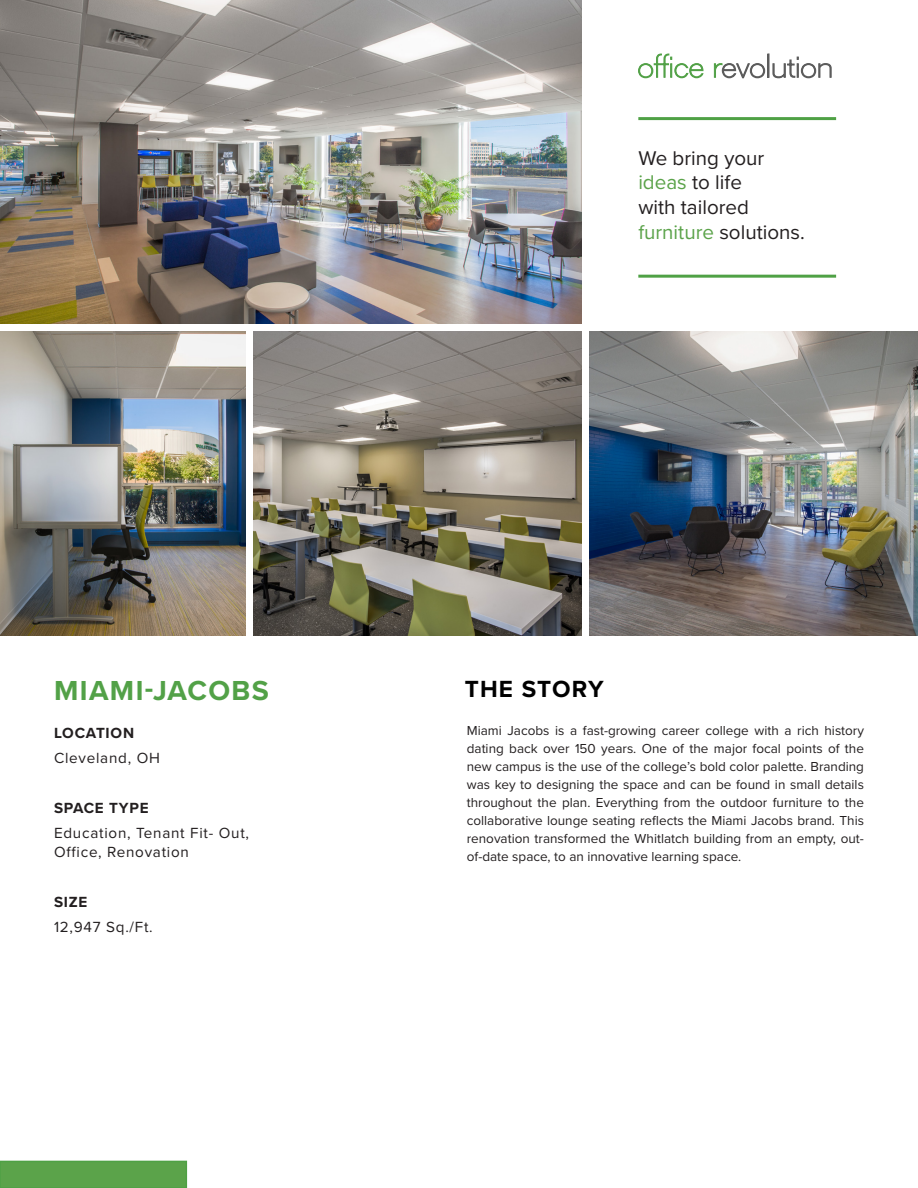
<style>
.page{position:relative;width:918px;height:1188px;background:#fff}
.page>*{position:absolute;margin:0;border:0;box-sizing:border-box;transform-origin:0 0}
.t1{font:700 28.5px "Proxima Nova";letter-spacing:.05em;color:#52a147}
.t2{font:700 24.3px "Proxima Nova";letter-spacing:.045em;color:#000}
.t3{font:20.55px "Proxima Nova";color:#231f20}
.t4{font:15.3px/18.3px "Proxima Nova";letter-spacing:.05em;color:#231f20}
.t5{font:700 15.3px "Proxima Nova";letter-spacing:.05em;color:#231f20}
.t6{font:13.5px/18px "Proxima Nova";color:#231f20;text-align:justify}
.s1{color:#5ba34a}
</style>
<div class="page">
<div style="left:0;top:1161px;width:186px;height:27px;background:#5ba34a"></div>
<div style="left:0;top:1161px;width:187px;height:27px;border:2px solid #4fa145"></div>
<hr style="left:638px;top:275px;width:198px;height:3px;background:#4fa145">
<hr style="left:638px;top:117px;width:198px;height:3px;background:#4fa145">
<svg style="left:638px;top:54px;width:65px;height:24px"></svg>
<svg style="left:714px;top:54px;width:118px;height:25px"></svg>
<img style="left:0;top:0;width:581px;height:323px">
<img style="left:590px;top:332px;width:328px;height:304px">
<img style="left:0;top:332px;width:245px;height:304px">
<img style="left:253px;top:332px;width:328px;height:304px">
<p class="t3" style="left:638px;top:143px;width:128px">We bring your</p>
<p class="t3" style="left:638px;top:167px;width:105px"><span class="s1">ideas</span> to life</p>
<p class="t3" style="left:638px;top:192px;width:112px">with tailored</p>
<p class="t3" style="left:638px;top:217px;width:168px"><span class="s1">furniture</span> solutions.</p>
<p class="t1" style="left:54px;top:669px;width:217px">MIAMI-JACOBS</p>
<p class="t2" style="left:465px;top:670px;width:141px">THE STORY</p>
<p class="t6" style="left:467px;top:721px;width:399px">Miami Jacobs is a fast-growing career college with a rich history dating back over 150 years. One of the major focal points of the new campus is the use of the college’s bold color palette. Branding was key to designing the space and can be found in small details throughout the plan. Everything from the outdoor furniture to the collaborative lounge seating reflects the Miami Jacobs brand. This renovation transformed the Whitlatch building from an empty, out&shy;of-date space, to an innovative learning space.</p>
<p class="t5" style="left:54px;top:722px;width:82px">LOCATION</p>
<p class="t4" style="left:54px;top:748px;width:107px">Cleveland, OH</p>
<p class="t5" style="left:54px;top:797px;width:96px">SPACE TYPE</p>
<p class="t4" style="left:54px;top:824px;width:197px">Education, Tenant Fit- Out,<br>Office, Renovation</p>
<p class="t5" style="left:54px;top:890px;width:35px">SIZE</p>
<p class="t4" style="left:54px;top:917px;width:100px">12,947 Sq./Ft.</p>
</div>
